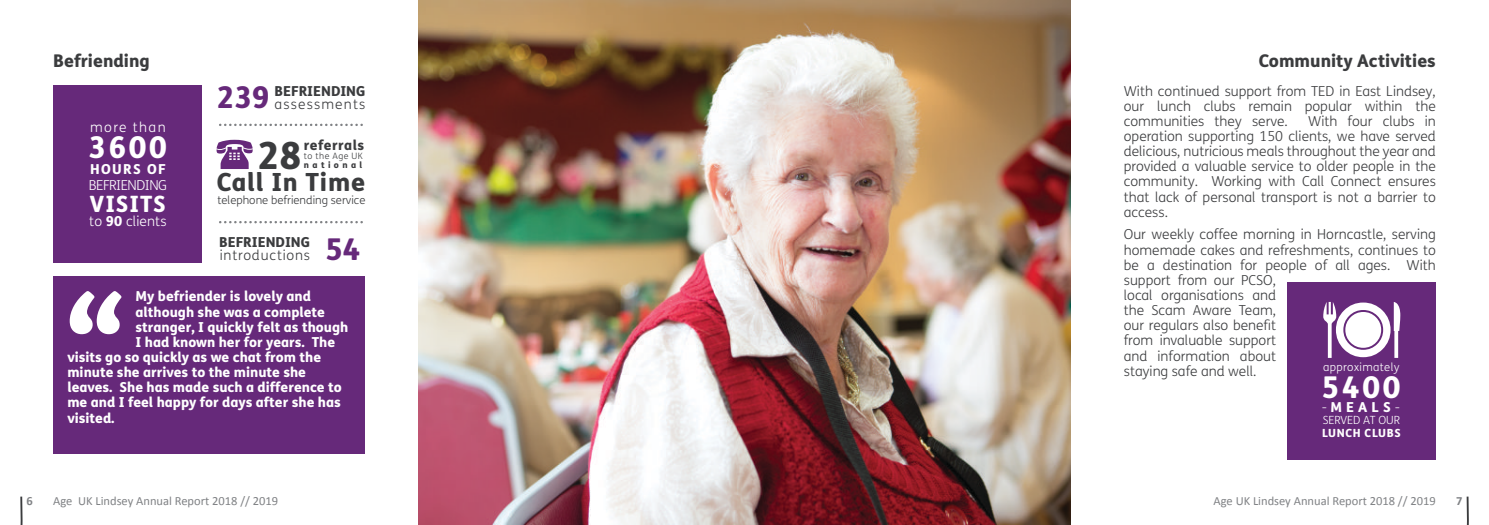
<style>
.page{position:relative;width:1489px;height:525px;background:#fff}
.page>*{position:absolute;margin:0;border:0;box-sizing:border-box;transform-origin:0 0}
.t1{font:800 37.5px "FS Me";color:#3b3c3e}
.t2{font:800 30px "FS Me";letter-spacing:.09em;color:#fff}
.t3{font:800 30px "FS Me";color:#66297a}
.t4{font:800 25px "FS Me";letter-spacing:.03em;color:#3b3c3e}
.t5{font:800 22.5px "FS Me";letter-spacing:.04em;color:#fff}
.t6{font:800 17.5px "FS Me";color:#3b3c3e}
.t7{font:300 13.75px/15.1px "FS Me";color:#3b3c3e;text-align:justify}
.t8{font:800 13.75px "FS Me";color:#fff}
.t9{font:800 13.75px/13px "FS Me";color:#3b3c3e;text-align:right}
.t10{font:300 13.75px "FS Me";letter-spacing:.055em;color:#3b3c3e}
.t11{font:300 13.75px "FS Me";letter-spacing:-.035em;color:#fff}
.t12{font:300 13.75px "FS Me";letter-spacing:.01em;color:#fff}
.t13{font:800 13.75px "FS Me";letter-spacing:.03em;color:#3b3c3e}
.t14{font:300 13.75px "FS Me";letter-spacing:.1em;color:#fff}
.t15{font:12.5px "Calibri";color:#808285}
.t16{font:700 12.5px "Calibri";color:#808285}
.t17{font:300 11.25px "FS Me";color:#3b3c3e}
.t18{font:300 11.25px "FS Me";letter-spacing:.02em;color:#fff}
.t19{font:300 11.25px "FS Me";color:#fff}
.t20{font:800 11.25px "FS Me";letter-spacing:.055em;color:#fff}
.t21{font:300 8.75px "FS Me";letter-spacing:.05em;color:#3b3c3e}
.t22{font:800 8.75px "FS Me";letter-spacing:.385em;color:#3b3c3e}
.s1{font-weight:800}
.s2{font-size:30px;color:#66297a}
.s3{font-weight:300}
</style>
<div class="page">
<svg style="left:20px;top:496px;width:3px;height:28px"></svg>
<div style="left:53px;top:276px;width:312px;height:178px;background:#66297a"></div>
<svg style="left:70px;top:291px;width:52px;height:43px"></svg>
<div style="left:53px;top:85px;width:149px;height:177px;background:#66297a"></div>
<svg style="left:216px;top:140px;width:37px;height:29px"></svg>
<svg style="left:220px;top:124px;width:143px;height:2px"></svg>
<svg style="left:220px;top:221px;width:143px;height:2px"></svg>
<img style="left:418px;top:0;width:319px;height:524px">
<svg style="left:1466px;top:496px;width:3px;height:28px"></svg>
<img style="left:737px;top:0;width:333px;height:524px">
<div style="left:1286px;top:282px;width:149px;height:178px;background:#66297a"></div>
<svg style="left:1323px;top:302px;width:77px;height:56px"></svg>
<p class="t6" style="left:53px;top:53px;width:98px">Befriending</p>
<p class="t14" style="left:90px;top:122px;width:77px">more than</p>
<p class="t8" style="left:90px;top:163px;width:77px">HOURS OF</p>
<p class="t11" style="left:89px;top:179px;width:79px">BEFRIENDING</p>
<p class="t12" style="left:89px;top:216px;width:79px">to <span class="s1">90</span> clients</p>
<h2 class="t2" style="left:88px;top:136px;width:80px">3600</h2>
<h3 class="t5" style="left:90px;top:195px;width:78px">VISITS</h3>
<p class="t9" style="left:216px;top:86px;width:150px"><span class="s2">239</span> BEFRIENDING <span class="s3">assessments</span></p>
<h1 class="t1" style="left:257px;top:140px;width:46px">28</h1>
<p class="t13" style="left:304px;top:140px;width:62px">referrals</p>
<p class="t21" style="left:304px;top:152px;width:60px">to the Age UK</p>
<p class="t22" style="left:304px;top:161px;width:60px">national</p>
<p class="t17" style="left:217px;top:196px;width:149px">telephone befriending service</p>
<h3 class="t4" style="left:217px;top:172px;width:150px">Call In Time</h3>
<p class="t9" style="left:219px;top:237px;width:92px">BEFRIENDING</p>
<p class="t10" style="left:220px;top:250px;width:92px">introductions</p>
<h2 class="t3" style="left:325px;top:237px;width:37px">54</h2>
<p class="t8" style="left:135px;top:291px;width:177px">My befriender is lovely and</p>
<p class="t8" style="left:135px;top:306px;width:191px">although she was a complete</p>
<p class="t8" style="left:135px;top:321px;width:214px">stranger, I quickly felt as though</p>
<p class="t8" style="left:135px;top:336px;width:201px">I had known her for years. The</p>
<p class="t8" style="left:67px;top:351px;width:255px">visits go so quickly as we chat from the</p>
<p class="t8" style="left:67px;top:366px;width:240px">minute she arrives to the minute she</p>
<p class="t8" style="left:67px;top:382px;width:276px">leaves. She has made such a difference to</p>
<p class="t8" style="left:67px;top:397px;width:275px">me and I feel happy for days after she has</p>
<p class="t8" style="left:67px;top:412px;width:49px">visited.</p>
<p class="t16" style="left:27px;top:495px;width:8px">6</p>
<p class="t15" style="left:53px;top:495px;width:226px">Age UK Lindsey Annual Report 2018 // 2019</p>
<p class="t6" style="left:1258px;top:53px;width:178px">Community Activities</p>
<p class="t7" style="left:1123px;top:84px;width:313px">With continued support from TED in East Lindsey, our lunch clubs remain popular within the communities they serve.</p>
<p class="t7" style="left:1123px;top:115px;width:313px;text-indent:184px">With four clubs in operation supporting 150 clients, we have served delicious, nutricious meals throughout the year and provided a valuable service to older people in the community. Working with Call Connect ensures that lack of personal transport is not a barrier to access.</p>
<p class="t7" style="left:1123px;top:228px;width:313px;text-align:left">Our weekly coffee morning in Horncastle, serving homemade cakes and refreshments, continues to be a destination for people of all ages. With support from our PCSO,<br>local organisations and<br>the Scam Aware Team,<br>our regulars also benefit<br>from invaluable support<br>and information about<br>staying safe and well.</p>
<p class="t18" style="left:1322px;top:362px;width:78px">approximately</p>
<h2 class="t2" style="left:1321px;top:375px;width:80px">5400</h2>
<p class="t8" style="left:1321px;top:401px;width:80px"><span class="s3">-</span>MEALS<span class="s3">-</span></p>
<p class="t19" style="left:1322px;top:415px;width:79px">SERVED AT OUR</p>
<p class="t20" style="left:1321px;top:428px;width:80px">LUNCH CLUBS</p>
<p class="t15" style="left:1213px;top:495px;width:224px">Age UK Lindsey Annual Report 2018 // 2019</p>
<p class="t16" style="left:1455px;top:495px;width:8px">7</p>
</div>
